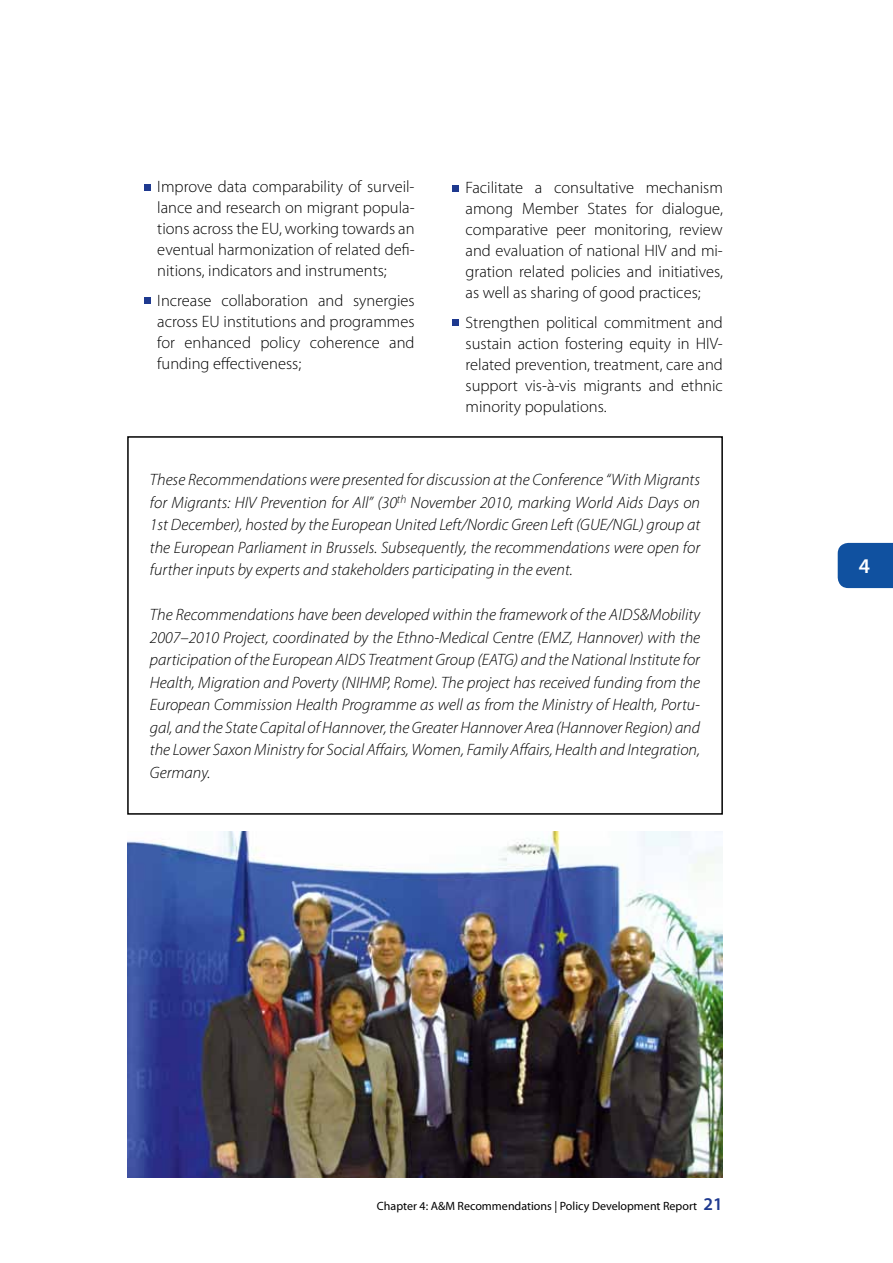
<style>
.page{position:relative;width:893px;height:1263px;background:#fff}
.page>*{position:absolute;margin:0;border:0;box-sizing:border-box;transform-origin:0 0}
.t1{font:600 21px "Myriad Pro";color:#fff}
.t2{font:italic 300 16.5px/22.5px "Myriad Pro";color:#000;text-align:justify}
.t3{font:300 16.5px/21px "Myriad Pro";color:#000;text-align:justify}
.t4{font:12px "Myriad Pro";color:#000}
.s1{font-weight:600;font-size:18px;color:#1e398f}
</style>
<div class="page">
<div style="left:838px;top:543px;width:55px;height:45px;background:#1051a0"></div>
<svg style="left:145px;top:184px;width:6px;height:6px"></svg>
<svg style="left:145px;top:298px;width:6px;height:6px"></svg>
<svg style="left:453px;top:185px;width:6px;height:6px"></svg>
<svg style="left:453px;top:320px;width:6px;height:6px"></svg>
<div style="left:127px;top:436px;width:596px;height:379px;border:2px solid #000"></div>
<img style="left:127px;top:831px;width:596px;height:347px">
<p class="t3" style="left:157px;top:176px;width:259px">Improve data comparability of surveil&shy;lance and research on migrant popula&shy;tions across the EU, working towards an eventual harmonization of related defi&shy;nitions, indicators and instruments;</p>
<p class="t3" style="left:157px;top:290px;width:259px">Increase collaboration and synergies across EU institutions and programmes for enhanced policy coherence and funding effectiveness;</p>
<p class="t3" style="left:466px;top:177px;width:259px">Facilitate a consultative mechanism among Member States for dialogue, comparative peer monitoring, review and evaluation of national HIV and mi&shy;gration related policies and initiatives, as well as sharing of good practices;</p>
<p class="t3" style="left:466px;top:312px;width:259px">Strengthen political commitment and sustain action fostering equity in HIV&shy;related prevention, treatment, care and support vis-à-vis migrants and ethnic minority populations.</p>
<p class="t2" style="left:150px;top:469px;width:552px">These Recommendations were presented for discussion at the Conference “With Migrants for Migrants: HIV Prevention for All” (30<sup>th</sup> November 2010, marking World Aids Days on 1st December), hosted by the European United Left/Nordic Green Left (GUE/NGL) group at the European Parliament in Brussels. Subsequently, the recommendations were open for further inputs by experts and stakeholders participating in the event.</p>
<p class="t2" style="left:150px;top:604px;width:552px">The Recommendations have been developed within the framework of the AIDS&amp;Mobility 2007–2010 Project, coordinated by the Ethno-Medical Centre (EMZ, Hannover) with the participation of the European AIDS Treatment Group (EATG) and the National Institute for Health, Migration and Poverty (NIHMP, Rome). The project has received funding from the European Commission Health Programme as well as from the Ministry of Health, Portu&shy;gal, and the State Capital of Hannover, the Greater Hannover Area (Hannover Region) and the Lower Saxon Ministry for Social Affairs, Women, Family Affairs, Health and Integration, Germany.</p>
<p class="t1" style="left:859px;top:555px;width:13px">4</p>
<p class="t4" style="left:377px;top:1199px;width:347px">Chapter 4: A&amp;M Recommendations | Policy Development Report <span class="s1">21</span></p>
</div>
